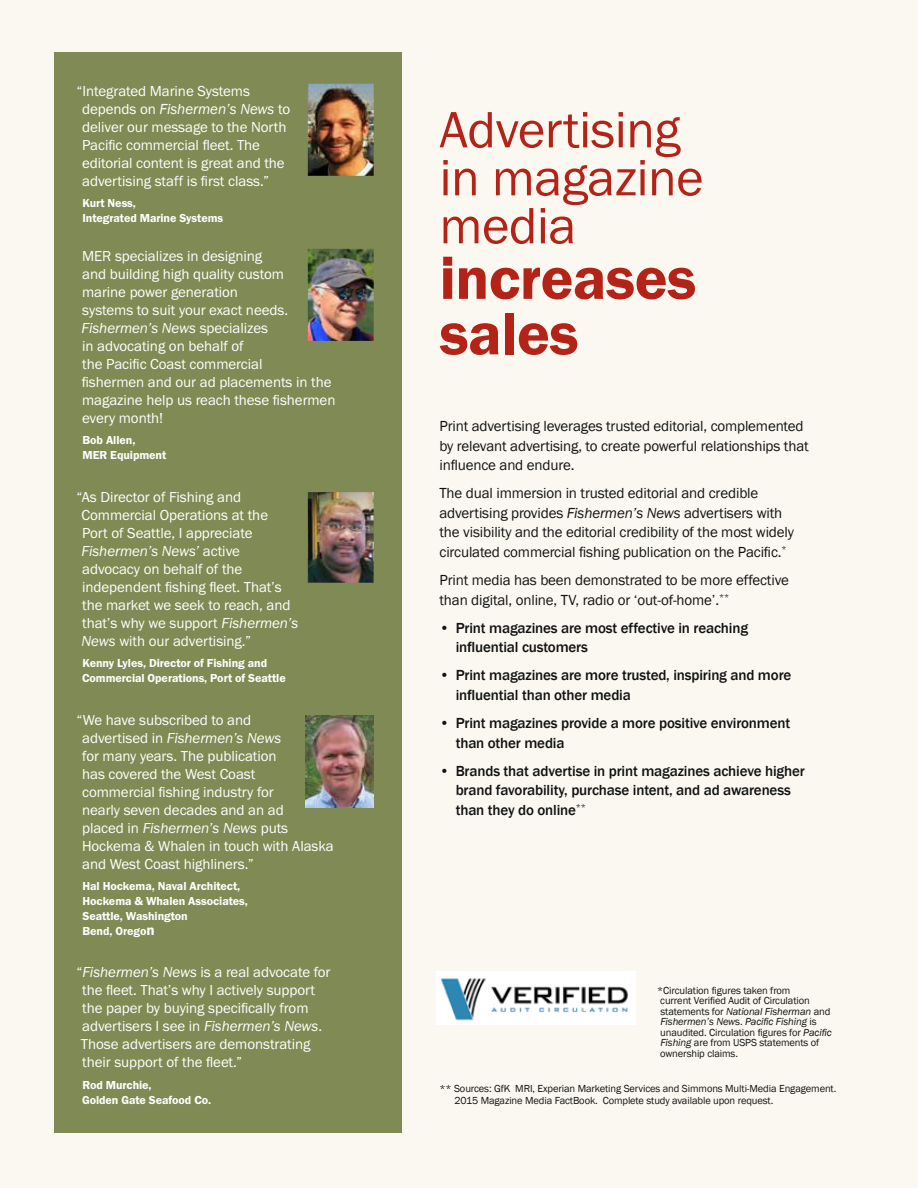
<style>
.page{position:relative;width:918px;height:1188px;background:#faf8f0}
.page>*{position:absolute;margin:0;border:0;box-sizing:border-box;transform-origin:0 0}
.t1{font:600 61.95px/55.5px "Franklin Got T";letter-spacing:-.01em;color:#b32317}
.t2{font:52.8px/48px "Franklin Got T";letter-spacing:-.01em;color:#b32317}
.t3{font:15px/18px "Franklin Got T";letter-spacing:-.005em;color:#fff}
.t4{font:15px/19.5px "Franklin Gothic";letter-spacing:-.01em;color:#111212}
.t5{font:500 15px/19.5px "Franklin Gothic";letter-spacing:-.01em;color:#111212}
.t6{font:italic 15px "Franklin Gothic";letter-spacing:-.005em;color:#fff}
.t7{font:600 12px/15px "Franklin Got T";letter-spacing:-.005em;color:#fff}
.t8{font:10.5px/10.5px "Franklin Gothic";letter-spacing:-.01em;color:#111212}
.s1{font-family:"Franklin Got T";font-style:normal}
.s2{font-style:italic}
.s3{font-size:15px}
</style>
<div class="page">
<div style="left:54px;top:53px;width:348px;height:1080px;background:#808a54"></div>
<div style="left:436px;top:971px;width:200px;height:53px;background:#fff"></div>
<img style="left:441px;top:978px;width:188px;height:43px">
<img style="left:306px;top:716px;width:68px;height:91px">
<img style="left:308px;top:84px;width:66px;height:92px">
<img style="left:308px;top:249px;width:66px;height:92px">
<img style="left:308px;top:492px;width:66px;height:91px">
<p class="t3" style="left:77px;top:82px;width:175px">“Integrated Marine Systems</p>
<p class="t6" style="left:82px;top:99px;width:210px"><span class="s1">depends on</span> Fishermen’s News <span class="s1">to</span></p>
<p class="t3" style="left:82px;top:118px;width:206px">deliver our message to the North Pacific commercial fleet. The editorial content is great and the advertising staff is first class.”</p>
<p class="t7" style="left:82px;top:195px;width:142px">Kurt Ness,<br>Integrated Marine Systems</p>
<p class="t3" style="left:82px;top:247px;width:255px">MER specializes in designing<br>and building high quality custom<br>marine power generation<br>systems to suit your exact needs.<br><span class="s2">Fishermen’s News</span> specializes<br>in advocating on behalf of<br>the Pacific Coast commercial<br>fishermen and our ad placements in the magazine help us reach these fishermen every month!</p>
<p class="t7" style="left:82px;top:433px;width:85px">Bob Allen,<br>MER Equipment</p>
<p class="t3" style="left:82px;top:488px;width:218px;text-indent:-5px">“As Director of Fishing and<br>Commercial Operations at the<br>Port of Seattle, I appreciate<br><span class="s2">Fishermen’s News’</span> active advocacy on behalf of the independent fishing fleet. That’s the market we seek to reach, and that’s why we support <span class="s2">Fishermen’s<br>News</span> with our advertising.”</p>
<p class="t7" style="left:82px;top:656px;width:205px">Kenny Lyles, Director of Fishing and<br>Commercial Operations, Port of Seattle</p>
<p class="t3" style="left:82px;top:710px;width:253px;text-indent:-5px">“We have subscribed to and<br>advertised in <span class="s2">Fishermen’s News<br></span>for many years. The publication<br>has covered the West Coast<br>commercial fishing industry for<br>nearly seven decades and an ad<br>placed in <span class="s2">Fishermen’s News</span> puts<br>Hockema &amp; Whalen in touch with Alaska and West Coast highliners.”</p>
<p class="t7" style="left:82px;top:878px;width:167px">Hal Hockema, Naval Architect,<br>Hockema &amp; Whalen Associates,<br>Seattle, Washington<br>Bend, Orego<span class="s3">n</span></p>
<p class="t3" style="left:77px;top:963px;width:255px">“<span class="s2">Fishermen’s News</span> is a real advocate for the fleet. That’s why I actively support the paper by buying specifically from advertisers I see in <span class="s2">Fishermen’s News</span>.<br>Those advertisers are demonstrating their support of the fleet.”</p>
<p class="t7" style="left:82px;top:1077px;width:131px">Rod Murchie,<br>Golden Gate Seafood Co.</p>
<h2 class="t2" style="left:440px;top:105px;width:266px">Advertising in magazine media</h2>
<h1 class="t1" style="left:440px;top:250px;width:258px">increases sales</h1>
<p class="t4" style="left:440px;top:417px;width:371px">Print advertising leverages trusted editorial, complemented by relevant advertising, to create powerful relationships that influence and endure.</p>
<p class="t4" style="left:440px;top:484px;width:356px">The dual immersion in trusted editorial and credible advertising provides <span class="s2">Fishermen’s News</span> advertisers with the visibility and the editorial credibility of the most widely circulated commercial fishing publication on the Pacific.<sup>*</sup></p>
<p class="t4" style="left:440px;top:571px;width:351px">Print media has been demonstrated to be more effective than digital, online, TV, radio or ‘out-of-home’.<sup>**</sup></p>
<p class="t5" style="left:456px;top:618px;width:294px;text-indent:-16px">• Print magazines are most effective in reaching influential customers</p>
<p class="t5" style="left:456px;top:666px;width:337px;text-indent:-16px">• Print magazines are more trusted, inspiring and more influential than other media</p>
<p class="t5" style="left:456px;top:713px;width:336px;text-indent:-16px">• Print magazines provide a more positive environment than other media</p>
<p class="t5" style="left:456px;top:761px;width:351px;text-indent:-16px">• Brands that advertise in print magazines achieve higher brand favorability, purchase intent, and ad awareness than they do online<sup>**</sup></p>
<p class="t8" style="left:657px;top:985px;width:176px">*Circulation figures taken from<br>current Verified Audit of Circulation statements for <span class="s2">National Fisherman</span> and <span class="s2">Fishermen’s New</span>s. <span class="s2">Pacific Fishing</span> is unaudited. Circulation figures for <span class="s2">Pacific Fishing</span> are from USPS statements of ownership claims.</p>
<p class="t8" style="left:455px;top:1083px;width:383px;line-height:12px;text-indent:-15px">** Sources: GfK MRI, Experian Marketing Services and Simmons Multi-Media Engagement.<br>2015 Magazine Media FactBook. Complete study available upon request.</p>
</div>
